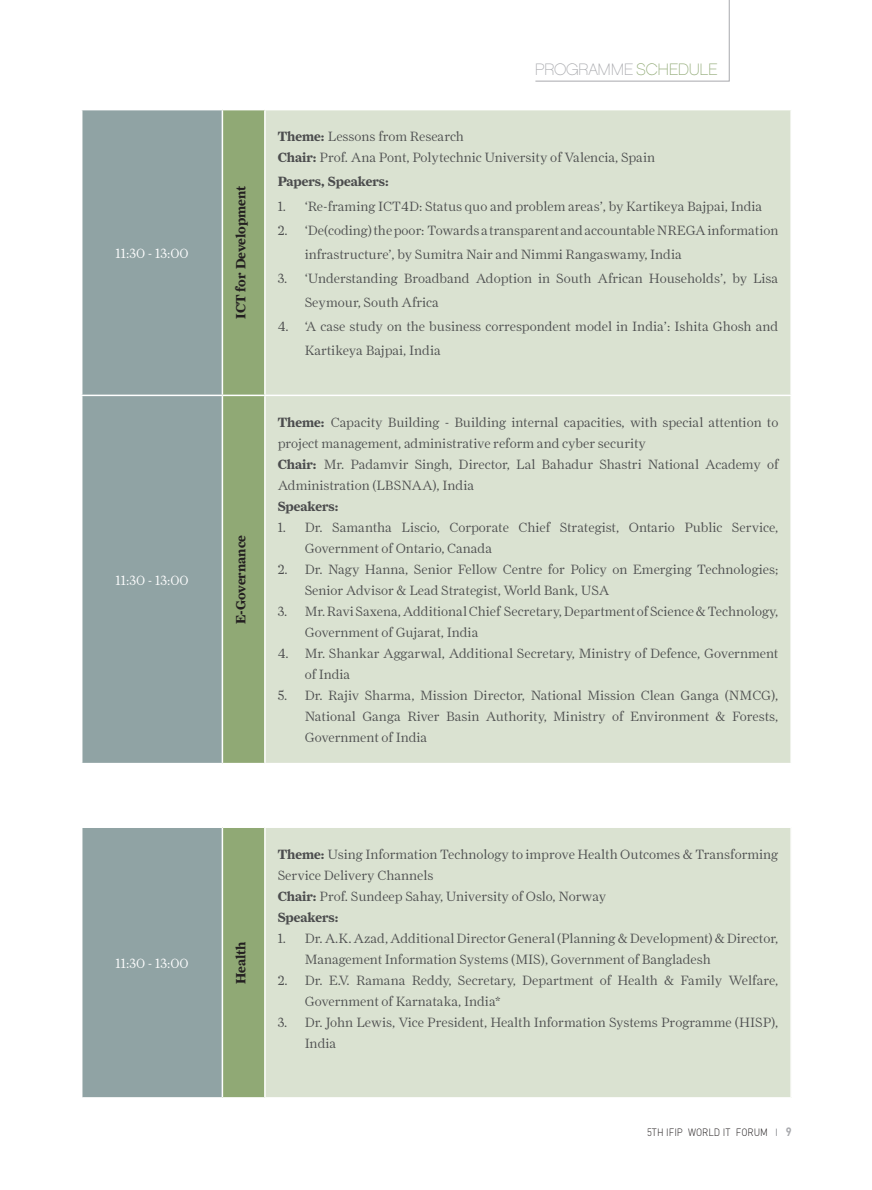
<style>
.page{position:relative;width:872px;height:1190px;background:#fff}
.page>*{position:absolute;margin:0;border:0;box-sizing:border-box;transform-origin:0 0}
.t1{font:16.5px "Chalet Paris Nineteen Eighty";letter-spacing:-.02em;color:#a8a9ad}
.t2{font:300 13.5px/21px "Farnham Display";color:#4b4c4d}
.t3{font:700 13.5px "Farnham Display";color:#231f20}
.t4{font:300 13.5px "Farnham Display";color:#fff}
.t5{font:700 13.5px "Farnham Display";color:#4b4c4d}
.t6{font:700 12px "DIN";color:#a8a9ad;scale:.9 1}
.t7{font:300 10.5px "DIN";color:#231f20;scale:.9 1}
.s1{color:#90a975}
.s2{font-weight:700}
</style>
<div class="page">
<svg style="left:535px;top:0;width:194px;height:81px"></svg>
<div style="left:82px;top:110px;width:140px;height:653px;background:#90a3a4"></div>
<div style="left:223px;top:110px;width:41px;height:653px;background:#90a975"></div>
<div style="left:266px;top:110px;width:524px;height:653px;background:#dae2d1"></div>
<hr style="left:222px;top:394px;width:43px;height:2px;background:#fff">
<hr style="left:265px;top:394px;width:527px;height:2px;background:#fff">
<hr style="left:81px;top:394px;width:141px;height:2px;background:#fff">
<div style="left:82px;top:827px;width:140px;height:270px;background:#90a3a4"></div>
<div style="left:222px;top:827px;width:43px;height:270px;background:#90a975"></div>
<div style="left:265px;top:827px;width:526px;height:270px;background:#dae2d1"></div>
<hr style="left:222px;top:826px;width:43px;height:2px;background:#fff">
<hr style="left:265px;top:826px;width:527px;height:2px;background:#fff">
<hr style="left:264px;top:828px;width:2px;height:269px;background:#fff">
<hr style="left:790px;top:828px;width:2px;height:269px;background:#fff">
<hr style="left:81px;top:826px;width:141px;height:2px;background:#fff">
<hr style="left:222px;top:828px;width:1px;height:269px;background:#fff">
<p class="t4" style="left:115px;top:245px;width:75px">11:30 - 13:00</p>
<p class="t4" style="left:115px;top:572px;width:75px">11:30 - 13:00</p>
<p class="t4" style="left:115px;top:955px;width:75px">11:30 - 13:00</p>
<p class="t3" style="left:233px;top:319px;width:134px;rotate:-90deg">ICT for Development</p>
<p class="t3" style="left:233px;top:624px;width:90px;rotate:-90deg">E-Governance</p>
<p class="t1" style="left:535px;top:60px;width:185px">PROGRAMME <span class="s1">SCHEDULE</span></p>
<p class="t2" style="left:278px;top:126px;width:379px"><span class="s2">Theme:</span> Lessons from Research<br><span class="s2">Chair:</span> Prof. Ana Pont, Polytechnic University of Valencia, Spain</p>
<p class="t5" style="left:278px;top:174px;width:113px">Papers, Speakers:</p>
<p class="t2" style="left:278px;top:195px;width:486px">1. ‘Re-framing ICT4D: Status quo and problem areas’, by Kartikeya Bajpai, India</p>
<p class="t2" style="left:305px;top:218px;width:475px;line-height:24px;text-indent:-27px">2. ‘De(coding) the poor: Towards a transparent and accountable NREGA information infrastructure’, by Sumitra Nair and Nimmi Rangaswamy, India</p>
<p class="t2" style="left:305px;top:266px;width:475px;line-height:24px;text-indent:-27px">3. ‘Understanding Broadband Adoption in South African Households’, by Lisa<br>Seymour, South Africa</p>
<p class="t2" style="left:305px;top:314px;width:475px;line-height:24px;text-indent:-27px">4. ‘A case study on the business correspondent model in India’: Ishita Ghosh and<br>Kartikeya Bajpai, India</p>
<p class="t2" style="left:278px;top:412px;width:502px"><span class="s2">Theme:</span> Capacity Building - Building internal capacities, with special attention to project management, administrative reform and cyber security<br><span class="s2">Chair:</span> Mr. Padamvir Singh, Director, Lal Bahadur Shastri National Academy of Administration (LBSNAA), India</p>
<p class="t5" style="left:278px;top:498px;width:62px">Speakers:</p>
<p class="t2" style="left:305px;top:517px;width:475px;text-indent:-27px">1. Dr. Samantha Liscio, Corporate Chief Strategist, Ontario Public Service,<br>Government of Ontario, Canada</p>
<p class="t2" style="left:305px;top:559px;width:475px;text-indent:-27px">2. Dr. Nagy Hanna, Senior Fellow Centre for Policy on Emerging Technologies;<br>Senior Advisor &amp; Lead Strategist, World Bank, USA</p>
<p class="t2" style="left:305px;top:601px;width:475px;text-indent:-27px">3. Mr. Ravi Saxena, Additional Chief Secretary, Department of Science &amp; Technology,<br>Government of Gujarat, India</p>
<p class="t2" style="left:305px;top:643px;width:475px;text-indent:-27px">4. Mr. Shankar Aggarwal, Additional Secretary, Ministry of Defence, Government of India</p>
<p class="t2" style="left:305px;top:685px;width:475px;text-align:justify;text-indent:-27px">5. Dr. Rajiv Sharma, Mission Director, National Mission Clean Ganga (NMCG), National Ganga River Basin Authority, Ministry of Environment &amp; Forests, Government of India</p>
<p class="t3" style="left:233px;top:983px;width:44px;rotate:-90deg">Health</p>
<p class="t2" style="left:278px;top:843px;width:502px"><span class="s2">Theme:</span> Using Information Technology to improve Health Outcomes &amp; Transforming Service Delivery Channels<br><span class="s2">Chair:</span> Prof. Sundeep Sahay, University of Oslo, Norway<br><span class="s2">Speakers:</span></p>
<p class="t2" style="left:305px;top:927px;width:475px;text-indent:-27px">1. Dr. A.K. Azad, Additional Director General (Planning &amp; Development) &amp; Director,<br>Management Information Systems (MIS), Government of Bangladesh</p>
<p class="t2" style="left:305px;top:969px;width:475px;text-indent:-27px">2. Dr. E.V. Ramana Reddy, Secretary, Department of Health &amp; Family Welfare,<br>Government of Karnataka, India*</p>
<p class="t2" style="left:305px;top:1011px;width:475px;text-indent:-27px">3. Dr. John Lewis, Vice President, Health Information Systems Programme (HISP),<br>India</p>
<p class="t7" style="left:647px;top:1125px;width:136px">5TH IFIP WORLD IT FORUM</p>
<p class="t6" style="left:786px;top:1123px;width:8px">9</p>
</div>
